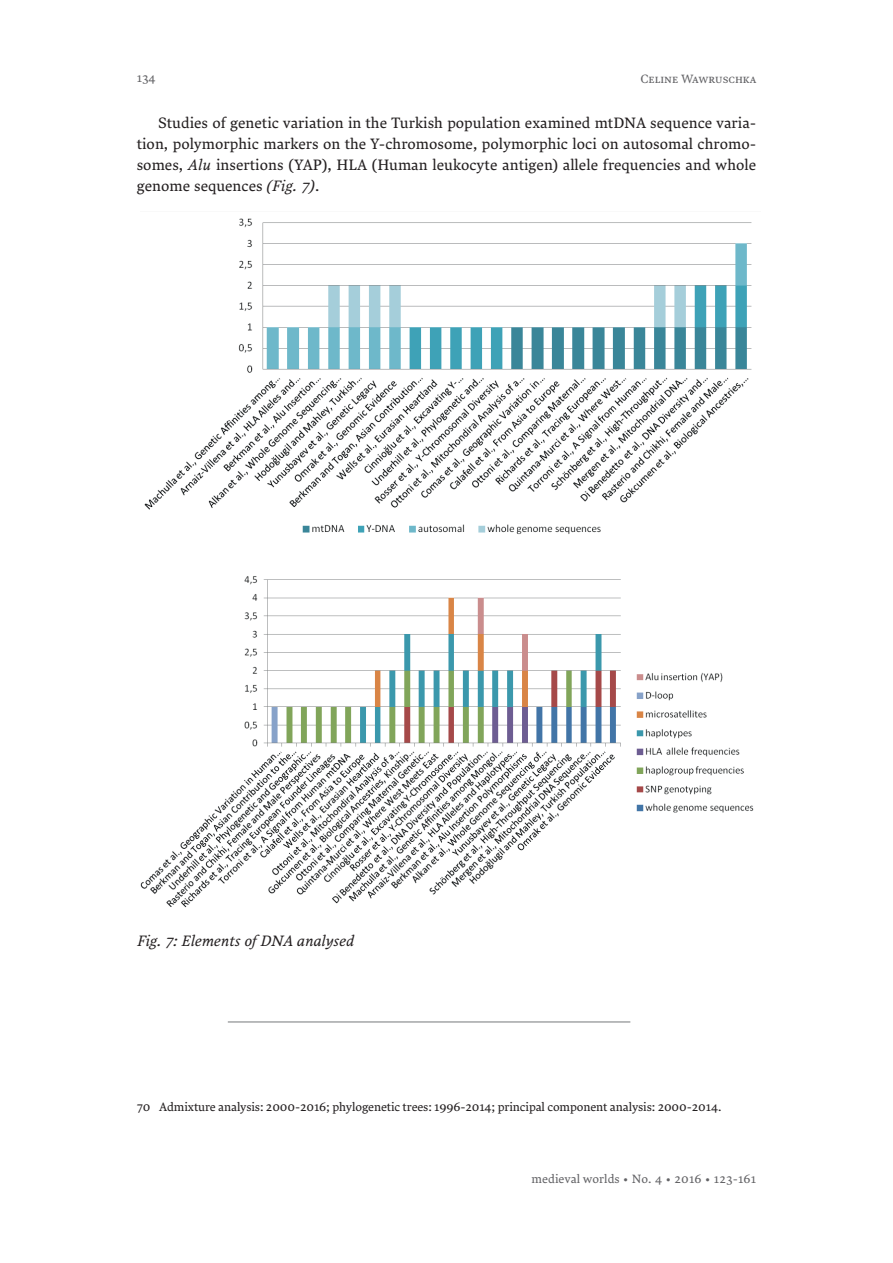
<style>
.page{position:relative;width:893px;height:1263px;background:#fff}
.page>*{position:absolute;margin:0;border:0;box-sizing:border-box;transform-origin:0 0}
.t1{font:15px/21px "Lava Pro";color:#231f20;text-align:justify}
.t2{font:italic 15px "Lava Pro";color:#231f20}
.t3{font:12px "Lava Pro";letter-spacing:-.01em;color:#231f20}
.t4{font:12px "Lava Pro";color:#636366}
.s1{font-style:italic}
</style>
<div class="page">
<img style="left:144px;top:218px;width:608px;height:317px">
<hr style="left:228px;top:1022px;width:402px;height:1px;background:#76787b">
<img style="left:140px;top:576px;width:614px;height:332px">
<p class="t4" style="left:640px;top:70px;width:118px">Celine Wawruschka</p>
<p class="t4" style="left:137px;top:69px;width:20px">134</p>
<p class="t1" style="left:137px;top:111px;width:621px;text-indent:21px">Studies of genetic variation in the Turkish population examined mtDNA sequence varia&shy;tion, polymorphic markers on the Y-chromosome, polymorphic loci on autosomal chromo&shy;somes, <span class="s1">Alu</span> insertions (YAP), HLA (Human leukocyte antigen) allele frequencies and whole genome sequences <span class="s1">(Fig. 7)</span>.</p>
<p class="t2" style="left:137px;top:930px;width:218px">Fig. 7: Elements of DNA analysed</p>
<p class="t3" style="left:137px;top:1098px;width:586px">70 Admixture analysis: 2000-2016; phylogenetic trees: 1996-2014; principal component analysis: 2000-2014.</p>
<p class="t4" style="left:532px;top:1170px;width:226px">medieval worlds • No. 4 • 2016 • 123-161</p>
</div>
